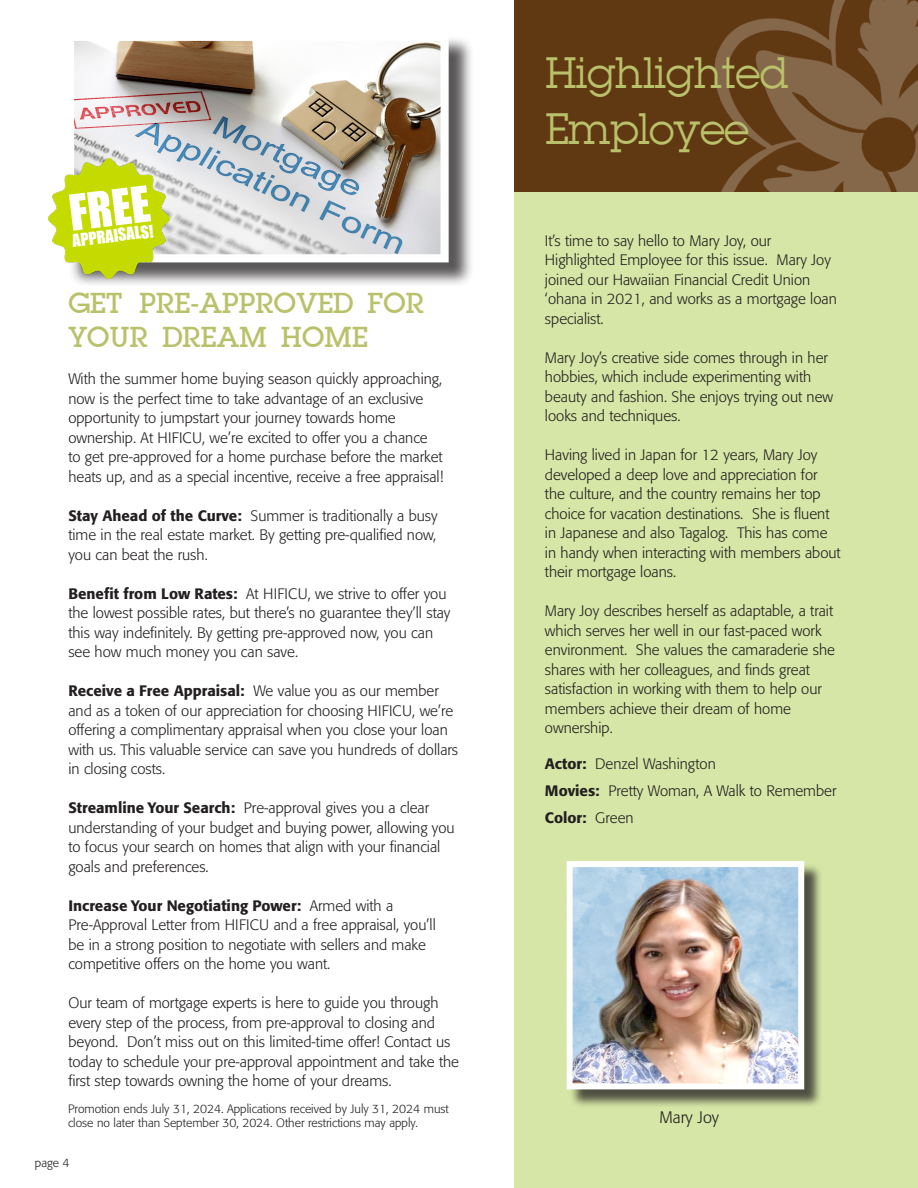
<style>
.page{position:relative;width:918px;height:1188px;background:#fff}
.page>*{position:absolute;margin:0;border:0;box-sizing:border-box;transform-origin:0 0}
.t1{font:48px/56.1px "Lapland";color:#b9c16a}
.t2{font:45.9px "Impact";color:#fff}
.t3{font:600 31.5px/34.5px "Lapland";color:#b9c16a}
.t4{font:300 16.5px "Formata Pro";color:#231f20}
.t5{font:16.2px "Impact";color:#fff}
.t6{font:300 15px/19.5px "Formata Pro";color:#231f20}
.t7{font:300 12px/13.5px "Formata Pro";color:#231f20}
.s1{font-weight:500}
</style>
<div class="page">
<img style="left:514px;top:0;width:404px;height:192px">
<div style="left:514px;top:192px;width:404px;height:996px;background:#d6e6a6"></div>
<div style="left:569px;top:863px;width:254px;height:245px;background:#231f20;opacity:.75"></div>
<img style="left:574px;top:868px;width:223px;height:214px">
<div style="left:567px;top:861px;width:237px;height:228px;border:6px solid #fff"></div>
<div style="left:69px;top:36px;width:405px;height:252px;background:#231f20;opacity:.75"></div>
<img style="left:75px;top:42px;width:365px;height:211px">
<div style="left:66px;top:33px;width:383px;height:229px;border:8px solid #fff"></div>
<img style="left:49px;top:158px;width:120px;height:121px">
<h2 class="t2" style="left:65px;top:178px;width:83px;rotate:-7deg">FREE</h2>
<p class="t5" style="left:71px;top:228px;width:83px;rotate:-7deg">APPRAISALS!</p>
<h3 class="t3" style="left:69px;top:286px;width:357px">GET PRE-APPROVED FOR<br>YOUR DREAM HOME</h3>
<p class="t6" style="left:68px;top:369px;width:377px">With the summer home buying season quickly approaching, now is the perfect time to take advantage of an exclusive opportunity to jumpstart your journey towards home ownership. At HIFICU, we’re excited to offer you a chance to get pre-approved for a home purchase before the market heats up, and as a special incentive, receive a free appraisal!</p>
<p class="t6" style="left:68px;top:506px;width:371px;text-align:justify"><span class="s1">Stay Ahead of the Curve:</span> Summer is traditionally a busy time in the real estate market. By getting pre-qualified now, you can beat the rush.</p>
<p class="t6" style="left:68px;top:584px;width:384px"><span class="s1">Benefit from Low Rates:</span> At HIFICU, we strive to offer you the lowest possible rates, but there’s no guarantee they’ll stay this way indefinitely. By getting pre-approved now, you can see how much money you can save.</p>
<p class="t6" style="left:68px;top:681px;width:391px"><span class="s1">Receive a Free Appraisal:</span> We value you as our member and as a token of our appreciation for choosing HIFICU, we’re offering a complimentary appraisal when you close your loan with us. This valuable service can save you hundreds of dollars in closing costs.</p>
<p class="t6" style="left:68px;top:798px;width:388px"><span class="s1">Streamline Your Search:</span> Pre-approval gives you a clear understanding of your budget and buying power, allowing you to focus your search on homes that align with your financial goals and preferences.</p>
<p class="t6" style="left:68px;top:896px;width:369px"><span class="s1">Increase Your Negotiating Power:</span> Armed with a Pre-Approval Letter from HIFICU and a free appraisal, you’ll be in a strong position to negotiate with sellers and make competitive offers on the home you want.</p>
<p class="t6" style="left:68px;top:993px;width:392px">Our team of mortgage experts is here to guide you through every step of the process, from pre-approval to closing and beyond. Don’t miss out on this limited-time offer! Contact us today to schedule your pre-approval appointment and take the first step towards owning the home of your dreams.</p>
<p class="t7" style="left:68px;top:1103px;width:382px">Promotion ends July 31, 2024. Applications received by July 31, 2024 must close no later than September 30, 2024. Other restrictions may apply.</p>
<p class="t7" style="left:35px;top:1156px;width:36px">page 4</p>
<h1 class="t1" style="left:545px;top:45px;width:244px">Highlighted<br>Employee</h1>
<p class="t6" style="left:545px;top:231px;width:293px">It’s time to say hello to Mary Joy, our Highlighted Employee for this issue. Mary Joy joined our Hawaiian Financial Credit Union ‘ohana in 2021, and works as a mortgage loan specialist.</p>
<p class="t6" style="left:545px;top:348px;width:290px">Mary Joy’s creative side comes through in her hobbies, which include experimenting with beauty and fashion. She enjoys trying out new looks and techniques.</p>
<p class="t6" style="left:545px;top:445px;width:297px">Having lived in Japan for 12 years, Mary Joy developed a deep love and appreciation for the culture, and the country remains her top choice for vacation destinations. She is fluent in Japanese and also Tagalog. This has come in handy when interacting with members about their mortgage loans.</p>
<p class="t6" style="left:545px;top:601px;width:292px">Mary Joy describes herself as adaptable, a trait which serves her well in our fast-paced work environment. She values the camaraderie she shares with her colleagues, and finds great satisfaction in working with them to help our members achieve their dream of home ownership.</p>
<p class="t6" style="left:545px;top:750px;width:293px;line-height:27px"><span class="s1">Actor:</span> Denzel Washington<br><span class="s1">Movies:</span> Pretty Woman, A Walk to Remember<br><span class="s1">Color:</span> Green</p>
<p class="t4" style="left:659px;top:1107px;width:61px">Mary Joy</p>
</div>
